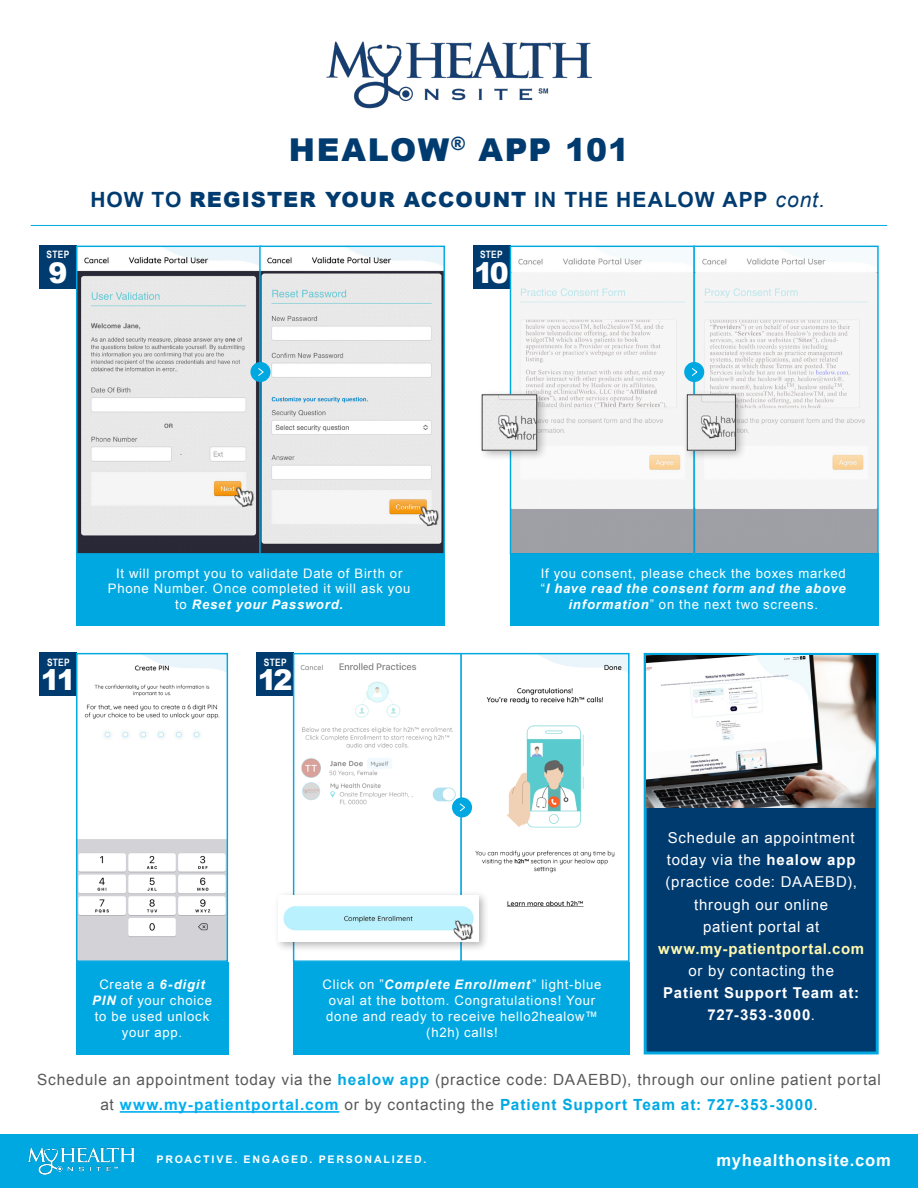
<style>
.page{position:relative;width:918px;height:1188px;background:#fff}
.page>*{position:absolute;margin:0;border:0;box-sizing:border-box;transform-origin:0 0}
.t1{font:900 31.5px "Arial";letter-spacing:.04em;color:#003b70}
.t2{font:900 28.5px "Arial";color:#fff}
.t3{font:700 21px "Arial";letter-spacing:.05em;color:#003b70}
.t4{font:700 16.5px "Arial";color:#fff}
.t5{font:15.45px/25.7px "Arial";letter-spacing:.05em;color:#5a5959;text-align:center}
.t6{font:15px/22px "Arial";letter-spacing:.055em;color:#fff;text-align:center}
.t7{font:700 15px/22px "Arial";letter-spacing:.06em;color:#fff;text-align:center}
.t8{font:700 15px "Arial";letter-spacing:.04em;color:#fff8ae}
.t9{font:13.05px/15.8px "Arial";letter-spacing:.06em;color:#fff;text-align:center}
.t10{font:700 10.5px "Arial";letter-spacing:.17em;color:#fff}
.t11{font:700 10.2px "Arial Narrow";letter-spacing:.03em;color:#fff}
.s1{font-weight:900}
.s2{font-weight:400;font-style:italic}
.s3{font-weight:700;font-style:italic}
.s4{font-weight:700}
.s5{font-weight:400}
.s6{font-weight:700;color:#00a9e3}
.s7{font-weight:700;color:#00aeef}
</style>
<div class="page">
<div style="left:0;top:1134px;width:918px;height:54px;background:#00a8e2"></div>
<img style="left:27px;top:1148px;width:108px;height:27px">
<hr style="left:31px;top:225px;width:856px;height:1px;background:#00a9e3">
<div style="left:510px;top:554px;width:369px;height:72px;background:#00a8e2"></div>
<div style="left:76px;top:554px;width:369px;height:72px;background:#00a8e2"></div>
<div style="left:39px;top:653px;width:38px;height:43px;background:#003b70"></div>
<img style="left:78px;top:655px;width:148px;height:305px">
<div style="left:76px;top:653px;width:152px;height:309px;border:1px solid #00a8e2"></div>
<div style="left:256px;top:653px;width:38px;height:43px;background:#003b70"></div>
<img style="left:300px;top:655px;width:328px;height:252px">
<div style="left:293px;top:653px;width:169px;height:309px;border:1px solid #00a8e2"></div>
<div style="left:460px;top:653px;width:170px;height:309px;border:1px solid #00a8e2"></div>
<div style="left:39px;top:246px;width:38px;height:43px;background:#003b70"></div>
<img style="left:78px;top:248px;width:365px;height:305px">
<div style="left:76px;top:246px;width:186px;height:309px;border:1px solid #00a8e2"></div>
<div style="left:259px;top:246px;width:186px;height:309px;border:1px solid #00a8e2"></div>
<div style="left:473px;top:246px;width:38px;height:43px;background:#003b70"></div>
<img style="left:512px;top:248px;width:365px;height:305px">
<div style="left:510px;top:246px;width:185px;height:309px;border:1px solid #00a8e2"></div>
<div style="left:693px;top:246px;width:186px;height:309px;border:1px solid #00a8e2"></div>
<div style="left:293px;top:962px;width:337px;height:92px;background:#00a8e2"></div>
<div style="left:76px;top:962px;width:152px;height:92px;background:#00a8e2"></div>
<div style="left:274px;top:890px;width:215px;height:62px;background:#231f20;opacity:.33"></div>
<img style="left:278px;top:895px;width:200px;height:47px">
<div style="left:477px;top:390px;width:71px;height:72px;background:#231f20;opacity:.33"></div>
<img style="left:484px;top:397px;width:51px;height:51px">
<div style="left:482px;top:395px;width:55px;height:55px;border:1px solid #3e3e3f"></div>
<div style="left:682px;top:390px;width:65px;height:72px;background:#231f20;opacity:.33"></div>
<img style="left:689px;top:397px;width:45px;height:51px">
<div style="left:687px;top:395px;width:49px;height:55px;border:1px solid #3e3e3f"></div>
<img style="left:700px;top:416px;width:24px;height:24px">
<img style="left:498px;top:416px;width:24px;height:24px">
<img style="left:233px;top:484px;width:24px;height:24px">
<img style="left:418px;top:503px;width:24px;height:25px">
<img style="left:452px;top:917px;width:24px;height:25px">
<div style="left:250px;top:362px;width:21px;height:20px;background:#00a8e2;border-radius:50%"></div>
<svg style="left:258px;top:368px;width:6px;height:8px"></svg>
<div style="left:684px;top:362px;width:20px;height:20px;background:#00a8e2;border-radius:50%"></div>
<svg style="left:692px;top:368px;width:6px;height:8px"></svg>
<div style="left:452px;top:797px;width:20px;height:20px;background:#00a8e2;border-radius:50%"></div>
<svg style="left:459px;top:803px;width:7px;height:9px"></svg>
<svg style="left:643px;top:652px;width:236px;height:403px;background:#044478"></svg>
<img style="left:647px;top:656px;width:229px;height:151px">
<hr style="left:120px;top:1111px;width:219px;height:2px;background:#00aeef">
<img style="left:326px;top:42px;width:266px;height:67px">
<p class="t11" style="left:47px;top:247px;width:24px">STEP</p>
<h2 class="t2" style="left:48px;top:252px;width:20px">9</h2>
<h1 class="t1" style="left:289px;top:127px;width:342px">HEALOW<sup>®</sup> APP 101</h1>
<h3 class="t3" style="left:90px;top:186px;width:736px">HOW TO <span class="s1">REGISTER YOUR ACCOUNT</span> IN THE HEALOW APP <span class="s2">cont.</span></h3>
<p class="t11" style="left:480px;top:247px;width:24px">STEP</p>
<h2 class="t2" style="left:474px;top:252px;width:36px">10</h2>
<p class="t11" style="left:47px;top:654px;width:24px">STEP</p>
<h2 class="t2" style="left:41px;top:659px;width:36px">11</h2>
<p class="t9" style="left:108px;top:565px;width:304px">It will prompt you to validate Date of Birth or<br>Phone Number. Once completed it will ask you to <span class="s3">Reset your Password.</span></p>
<p class="t9" style="left:541px;top:565px;width:307px">If you consent, please check the boxes marked “<span class="s3">I have read the consent form and the above information</span>” on the next two screens.</p>
<p class="t11" style="left:264px;top:654px;width:24px">STEP</p>
<h2 class="t2" style="left:258px;top:659px;width:36px">12</h2>
<p class="t6" style="left:666px;top:827px;width:193px">Schedule an appointment today via the <span class="s4">healow app </span>(practice code: DAAEBD), through our online<br>patient portal at</p>
<p class="t8" style="left:658px;top:938px;width:208px">www.my-patientportal.com</p>
<p class="t6" style="left:688px;top:960px;width:147px">or by contacting the</p>
<p class="t7" style="left:663px;top:982px;width:197px">Patient Support Team at:<br>727-353-3000<span class="s5">.</span></p>
<p class="t9" style="left:92px;top:977px;width:121px">Create a <span class="s3">6-digit<br>PIN</span> of your choice to be used unlock your app.</p>
<p class="t5" style="left:37px;top:1066px;width:845px">Schedule an appointment today via the <span class="s6">healow app</span> (practice code: DAAEBD), through our online patient portal at <span class="s7">www.my-patientportal.com</span> or by contacting the <span class="s6">Patient Support Team at: 727-353-3000</span>.</p>
<p class="t9" style="left:323px;top:977px;width:280px">Click on ”<span class="s3">Complete Enrollment</span>” light-blue oval at the bottom. Congratulations! Your done and ready to receive hello2healow™ (h2h) calls!</p>
<p class="t10" style="left:157px;top:1152px;width:271px">PROACTIVE. ENGAGED. PERSONALIZED.</p>
<p class="t4" style="left:717px;top:1150px;width:176px">myhealthonsite.com</p>
</div>
